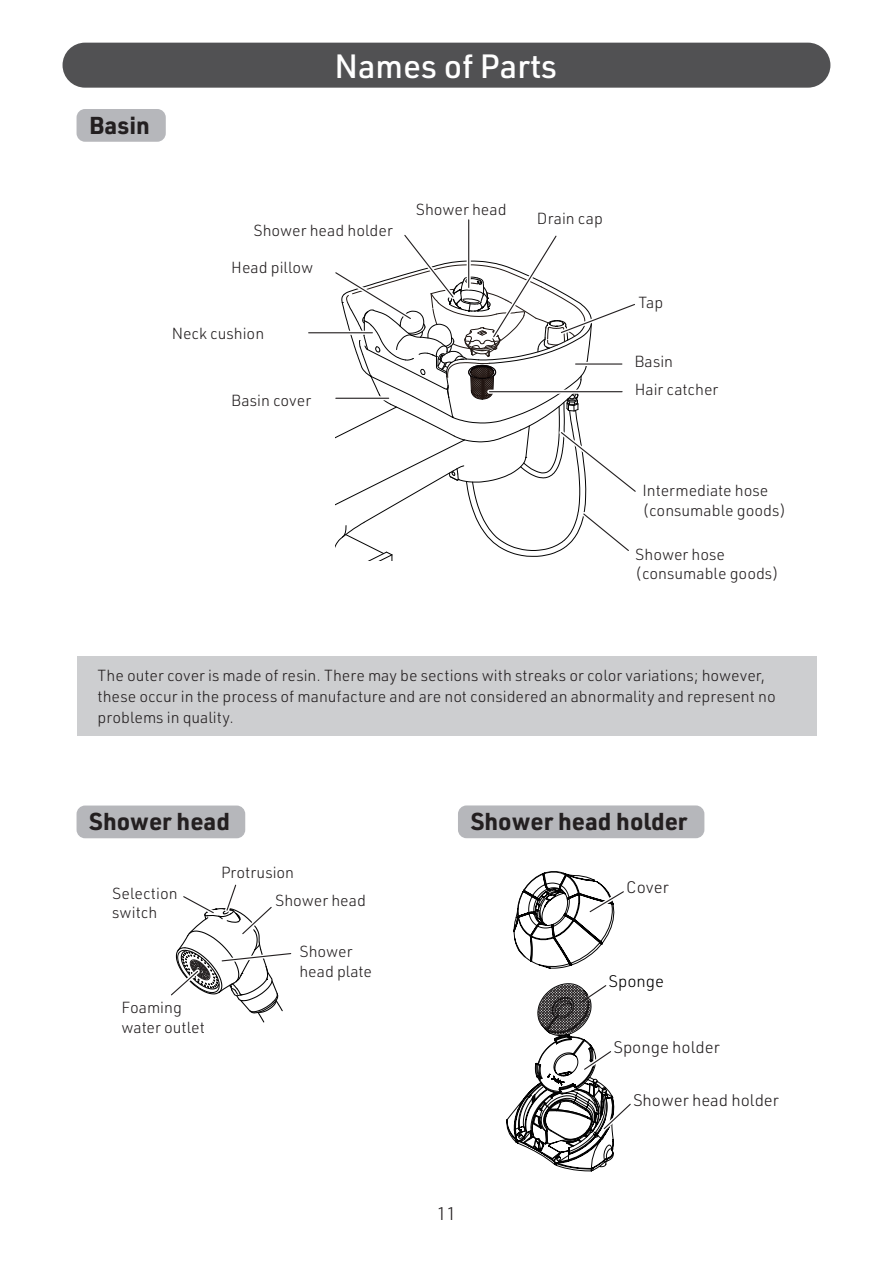
<style>
.page{position:relative;width:893px;height:1263px;background:#fff}
.page>*{position:absolute;margin:0;border:0;box-sizing:border-box;transform-origin:0 0}
.t1{font:500 33px "URWDIN";color:#fff}
.t2{font:700 24px "URWDIN";color:#231f20}
.t3{font:300 18px "URWDIN";color:#231f20}
.t4{font:300 16.5px "URWDIN";color:#231f20}
.t5{font:300 16.5px "URWDIN";color:#000}
.t6{font:300 15.75px/19.5px "URWDIN";color:#231f20}
</style>
<div class="page">
<div style="left:63px;top:43px;width:767px;height:45px;background:#515153;border-radius:22px"></div>
<svg style="left:307px;top:331px;width:67px;height:4px"></svg>
<hr style="left:309px;top:332px;width:63px;height:1px;background:#231f20">
<div style="left:77px;top:805px;width:168px;height:33px;background:#b6b7bb;border-radius:9px"></div>
<svg style="left:171px;top:884px;width:121px;height:139px"></svg>
<svg style="left:467px;top:218px;width:4px;height:71px"></svg>
<hr style="left:468px;top:220px;width:1px;height:67px;background:#231f20">
<div style="left:77px;top:656px;width:739px;height:80px;background:#cdced0"></div>
<div style="left:77px;top:109px;width:89px;height:33px;background:#b6b7bb;border-radius:9px"></div>
<div style="left:458px;top:805px;width:246px;height:33px;background:#b6b7bb;border-radius:9px"></div>
<svg style="left:506px;top:871px;width:125px;height:301px"></svg>
<svg style="left:333px;top:233px;width:303px;height:327px"></svg>
<svg style="left:334px;top:396px;width:57px;height:4px"></svg>
<hr style="left:336px;top:398px;width:53px;height:1px;background:#231f20">
<svg style="left:487px;top:390px;width:137px;height:4px"></svg>
<hr style="left:489px;top:391px;width:133px;height:1px;background:#231f20">
<h2 class="t2" style="left:89px;top:109px;width:62px">Basin</h2>
<h1 class="t1" style="left:334px;top:44px;width:224px">Names of Parts</h1>
<p class="t6" style="left:253px;top:220px;width:141px">Shower head holder</p>
<p class="t6" style="left:231px;top:257px;width:84px">Head pillow</p>
<p class="t6" style="left:172px;top:323px;width:94px">Neck cushion</p>
<p class="t6" style="left:231px;top:390px;width:81px">Basin cover</p>
<p class="t6" style="left:416px;top:199px;width:92px">Shower head</p>
<p class="t6" style="left:537px;top:208px;width:67px">Drain cap</p>
<p class="t6" style="left:638px;top:292px;width:26px">Tap</p>
<p class="t6" style="left:634px;top:352px;width:40px">Basin</p>
<p class="t6" style="left:635px;top:379px;width:85px">Hair catcher</p>
<p class="t6" style="left:642px;top:481px;width:145px">Intermediate hose (consumable goods)</p>
<p class="t6" style="left:635px;top:544px;width:145px">Shower hose (consumable goods)</p>
<p class="t6" style="left:98px;top:665px;width:680px;line-height:21px">The outer cover is made of resin. There may be sections with streaks or color variations; however, these occur in the process of manufacture and are not considered an abnormality and represent no problems in quality.</p>
<h2 class="t2" style="left:89px;top:805px;width:142px">Shower head</h2>
<p class="t6" style="left:221px;top:862px;width:75px">Protrusion</p>
<p class="t6" style="left:112px;top:883px;width:67px">Selection switch</p>
<p class="t6" style="left:121px;top:997px;width:85px">Foaming water outlet</p>
<p class="t6" style="left:275px;top:890px;width:92px">Shower head</p>
<p class="t6" style="left:299px;top:942px;width:74px">Shower head plate</p>
<h2 class="t2" style="left:471px;top:805px;width:218px">Shower head holder</h2>
<p class="t4" style="left:626px;top:877px;width:44px">Cover</p>
<p class="t5" style="left:609px;top:970px;width:57px">Sponge</p>
<p class="t4" style="left:613px;top:1036px;width:108px">Sponge holder</p>
<p class="t4" style="left:633px;top:1089px;width:147px">Shower head holder</p>
<p class="t3" style="left:437px;top:1202px;width:21px">11</p>
</div>
